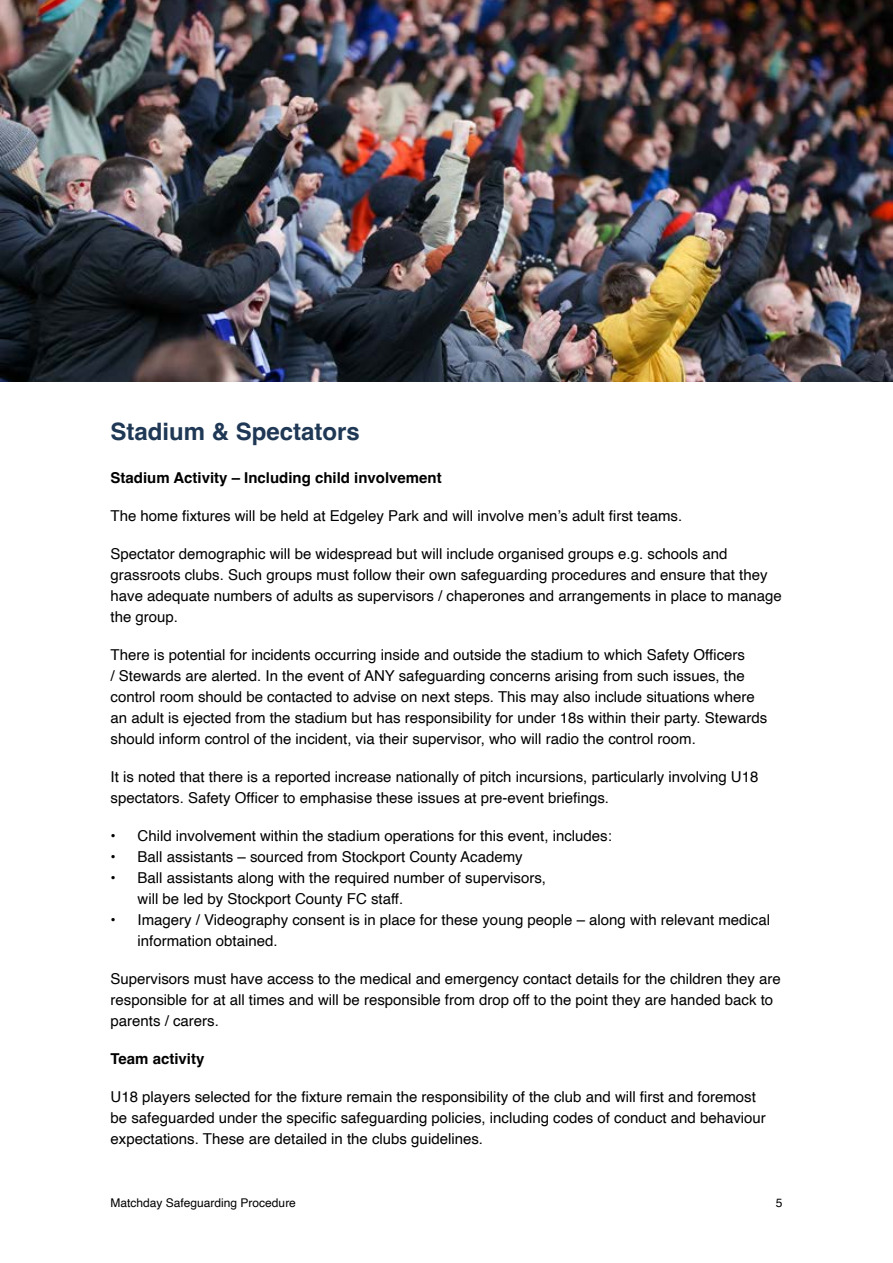
<style>
.page{position:relative;width:893px;height:1263px;background:#fff}
.page>*{position:absolute;margin:0;border:0;box-sizing:border-box;transform-origin:0 0}
.t1{font:700 24px "Helvetica";color:#1f3855}
.t2{font:15px/21px "Helvetica";color:#000}
.t3{font:700 15px "Helvetica";color:#000}
.t4{font:12px "Helvetica";color:#000}
</style>
<div class="page">
<img style="left:0;top:0;width:893px;height:381px">
<h1 class="t1" style="left:111px;top:416px;width:251px">Stadium &amp; Spectators</h1>
<p class="t3" style="left:111px;top:468px;width:333px">Stadium Activity – Including child involvement</p>
<p class="t2" style="left:111px;top:505px;width:573px">The home fixtures will be held at Edgeley Park and will involve men’s adult first teams.</p>
<p class="t2" style="left:111px;top:543px;width:673px">Spectator demographic will be widespread but will include organised groups e.g. schools and grassroots clubs. Such groups must follow their own safeguarding procedures and ensure that they have adequate numbers of adults as supervisors / chaperones and arrangements in place to manage the group.</p>
<p class="t2" style="left:111px;top:644px;width:658px">There is potential for incidents occurring inside and outside the stadium to which Safety Officers<br>/ Stewards are alerted. In the event of ANY safeguarding concerns arising from such issues, the control room should be contacted to advise on next steps. This may also include situations where an adult is ejected from the stadium but has responsibility for under 18s within their party. Stewards should inform control of the incident, via their supervisor, who will radio the control room.</p>
<p class="t2" style="left:111px;top:766px;width:649px">It is noted that there is a reported increase nationally of pitch incursions, particularly involving U18 spectators. Safety Officer to emphasise these issues at pre-event briefings.</p>
<p class="t2" style="left:111px;top:825px;width:503px">• Child involvement within the stadium operations for this event, includes:</p>
<p class="t2" style="left:111px;top:846px;width:414px">• Ball assistants – sourced from Stockport County Academy</p>
<p class="t2" style="left:138px;top:867px;width:410px;text-indent:-27px">• Ball assistants along with the required number of supervisors, will be led by Stockport County FC staff.</p>
<p class="t2" style="left:138px;top:909px;width:634px;text-indent:-27px">• Imagery / Videography consent is in place for these young people – along with relevant medical information obtained.</p>
<p class="t2" style="left:111px;top:968px;width:672px">Supervisors must have access to the medical and emergency contact details for the children they are responsible for at all times and will be responsible from drop off to the point they are handed back to parents / carers.</p>
<p class="t3" style="left:111px;top:1049px;width:95px">Team activity</p>
<p class="t2" style="left:111px;top:1086px;width:657px">U18 players selected for the fixture remain the responsibility of the club and will first and foremost be safeguarded under the specific safeguarding policies, including codes of conduct and behaviour expectations. These are detailed in the clubs guidelines.</p>
<p class="t4" style="left:111px;top:1194px;width:187px">Matchday Safeguarding Procedure</p>
<p class="t4" style="left:776px;top:1194px;width:8px">5</p>
</div>
